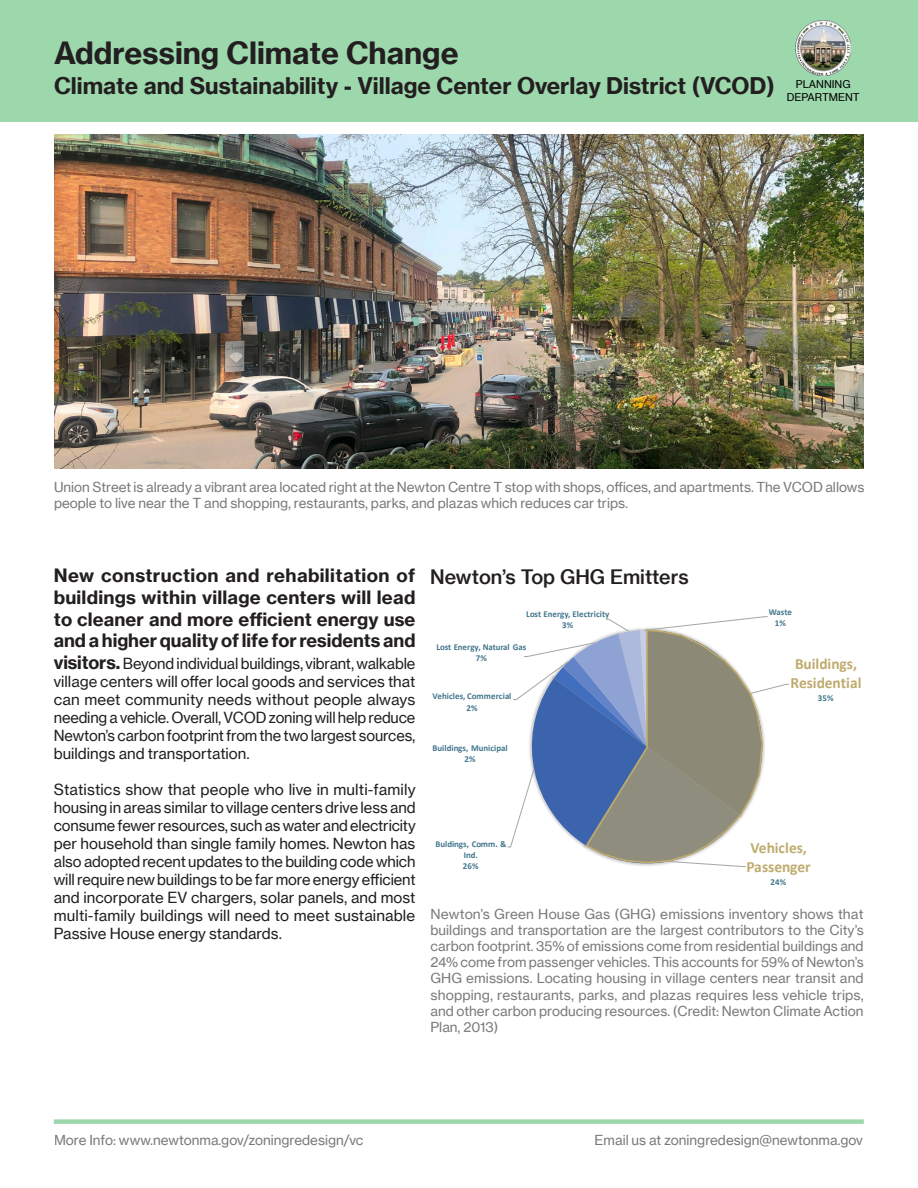
<style>
.page{position:relative;width:918px;height:1188px;background:#fff}
.page>*{position:absolute;margin:0;border:0;box-sizing:border-box;transform-origin:0 0}
.Main_Header{font:30px "N Haas Grotesk TX Pro 75 Bd";color:#231f20}
.Sub-Header{font:22.5px "N Haas Grotesk TX Pro 75 Bd";color:#231f20}
.t1{font:19.5px "N Haas Grotesk TX Pro 65 Md";color:#231f20}
.Text_-_Main{font:18px/21.6px "N Haas Grotesk TX Pro 75 Bd";color:#231f20;text-align:justify}
.t2{font:700 15.6px/19.2px "Calibri";letter-spacing:-.005em;color:#c0ab6e}
.Text_-_Main-2{font:15px/18px "N Haas Grotesk TX Pro 55 Rg";color:#231f20;text-align:justify}
.t3{font:13.5px/16.2px "N Haas Grotesk TX Pro 55 Rg";color:#231f20}
.Graphic_Label{font:10.5px "N Haas Grotesk TX Pro 55 Rg";color:#000}
.t4{font:700 9px/11.4px "Calibri";color:#41768c;text-align:center}
.s1{font-family:"N Haas Grotesk TX Pro 75 Bd";font-size:18px}
</style>
<div class="page">
<div style="left:0;top:0;width:918px;height:122px;background:#9dd7ac"></div>
<img style="left:54px;top:134px;width:810px;height:335px">
<div style="left:54px;top:1119px;width:810px;height:5px;background:#9dd7ac"></div>
<svg style="left:507px;top:616px;width:282px;height:251px"></svg>
<img style="left:796px;top:21px;width:54px;height:54px">
<p class="Main_Header" style="left:54px;top:34px;width:406px">Addressing Climate Change</p>
<p class="Sub-Header" style="left:54px;top:71px;width:722px">Climate and Sustainability - Village Center Overlay District (VCOD)</p>
<p class="Graphic_Label" style="left:796px;top:78px;width:56px">PLANNING</p>
<p class="Graphic_Label" style="left:787px;top:90px;width:75px">DEPARTMENT</p>
<p class="t3" style="left:54px;top:478px;width:812px">Union Street is already a vibrant area located right at the Newton Centre T stop with shops, offices, and apartments. The VCOD allows people to live near the T and shopping, restaurants, parks, and plazas which reduces car trips.</p>
<p class="Text_-_Main" style="left:54px;top:565px;width:363px">New construction and rehabilitation of buildings within village centers will lead to cleaner and more efficient energy use and a higher quality of life for residents and</p>
<p class="Text_-_Main-2" style="left:54px;top:654px;width:363px"><span class="s1">visitors.</span> Beyond individual buildings, vibrant, walkable village centers will offer local goods and services that can meet community needs without people always needing a vehicle. Overall, VCOD zoning will help reduce Newton’s carbon footprint from the two largest sources, buildings and transportation.</p>
<p class="Text_-_Main-2" style="left:54px;top:780px;width:363px">Statistics show that people who live in multi-family housing in areas similar to village centers drive less and consume fewer resources, such as water and electricity per household than single family homes. Newton has also adopted recent updates to the building code which will require new buildings to be far more energy efficient and incorporate EV chargers, solar panels, and most multi-family buildings will need to meet sustainable Passive House energy standards.</p>
<p class="t1" style="left:430px;top:564px;width:260px">Newton’s Top GHG Emitters</p>
<p class="t4" style="left:526px;top:608px;width:85px">Lost Energy, Electricity<br>3%</p>
<p class="t4" style="left:769px;top:606px;width:25px">Waste<br>1%</p>
<p class="t4" style="left:436px;top:641px;width:92px">Lost Energy, Natural Gas<br>7%</p>
<p class="t4" style="left:432px;top:691px;width:81px">Vehicles, Commercial<br>2%</p>
<p class="t4" style="left:432px;top:742px;width:77px">Buildings, Municipal<br>2%</p>
<p class="t4" style="left:435px;top:838px;width:73px">Buldings, Comm. &amp;<br>Ind.<br>26%</p>
<p class="t2" style="left:791px;top:654px;width:72px">Buildings,<br>Residential</p>
<p class="t4" style="left:818px;top:692px;width:17px">35%</p>
<p class="t2" style="left:747px;top:838px;width:66px">Vehicles,<br>Passenger</p>
<p class="t4" style="left:771px;top:876px;width:17px">24%</p>
<p class="t3" style="left:431px;top:906px;width:435px;text-align:justify">Newton’s Green House Gas (GHG) emissions inventory shows that buildings and transportation are the largest contributors to the City’s carbon footprint. 35% of emissions come from residential buildings and 24% come from passenger vehicles. This accounts for 59% of Newton’s GHG emissions. Locating housing in village centers near transit and shopping, restaurants, parks, and plazas requires less vehicle trips, and other carbon producing resources. (Credit: Newton Climate Action Plan, 2013)</p>
<p class="t3" style="left:54px;top:1131px;width:311px">More Info: www.newtonma.gov/zoningredesign/vc</p>
<p class="t3" style="left:595px;top:1131px;width:270px">Email us at zoningredesign@newtonma.gov</p>
</div>
